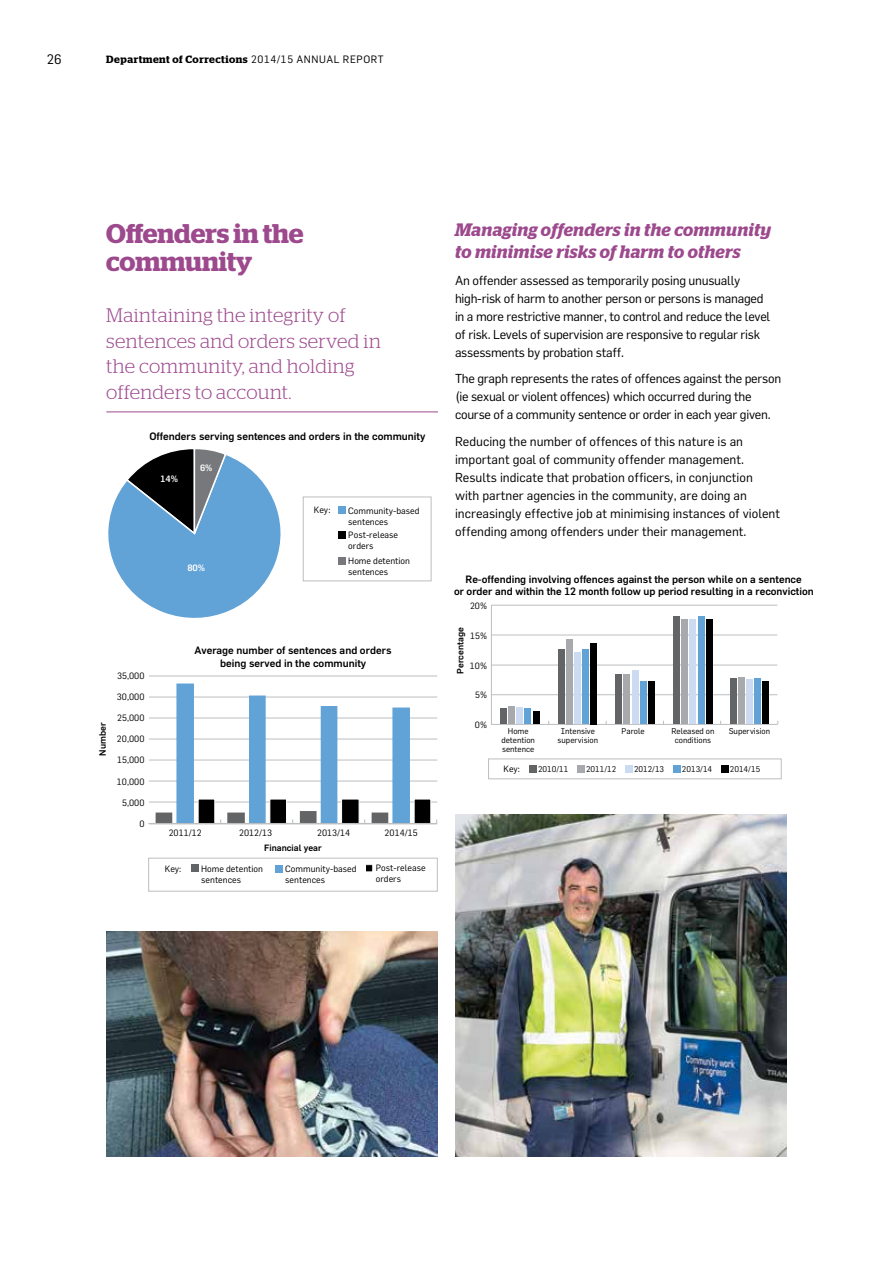
<style>
.page{position:relative;width:893px;height:1263px;background:#fff}
.page>*{position:absolute;margin:0;border:0;box-sizing:border-box;transform-origin:0 0}
.t1{font:600 27px/28.5px "Stag";color:#9d498d}
.t2{font:300 19.5px/25.5px "Stag";letter-spacing:.015em;color:#9d498d}
.t3{font:italic 600 18px/22.5px "Stag";letter-spacing:.015em;color:#9d498d}
.t4{font:13.5px "Flama Maori";color:#000}
.t5{font:12.75px/18px "Flama Maori";letter-spacing:-.02em;color:#000}
.t6{font:12.75px/18px "Flama Maori";color:#000}
.t7{font:500 10.5px/12.6px "Flama Maori";color:#000;text-align:center}
.t8{font:600 10.5px "Stag";letter-spacing:.05em;color:#000}
.t9{font:9px/10.8px "Flama Maori";color:#000}
.t10{font:9px "Flama";color:#000}
.t11{font:500 9px "Flama Maori";color:#000}
.t12{font:500 9px "Flama Maori";color:#fff}
.t13{font:8.25px/9px "Flama";color:#000;text-align:center}
.t14{font:8.25px "Flama Maori";color:#000}
.s1{font-family:"Flama Maori";font-weight:400}
</style>
<div class="page">
<hr style="left:106px;top:411px;width:332px;height:1px;background:#9d498d">
<img style="left:106px;top:931px;width:332px;height:226px">
<hr style="left:491px;top:605px;width:1px;height:119px;background:#bcbec0">
<div style="left:488px;top:758px;width:294px;height:21px;border:1px solid #bcbec0"></div>
<div style="left:721px;top:765px;width:8px;height:8px;background:#000"></div>
<div style="left:530px;top:765px;width:7px;height:8px;background:#636466"></div>
<div style="left:578px;top:765px;width:7px;height:8px;background:#a7a9ac"></div>
<div style="left:626px;top:765px;width:7px;height:8px;background:#ccdbf1"></div>
<div style="left:673px;top:765px;width:8px;height:8px;background:#61a2d7"></div>
<hr style="left:491px;top:665px;width:286px;height:1px;background:#bcbec0">
<hr style="left:491px;top:694px;width:286px;height:1px;background:#bcbec0">
<hr style="left:491px;top:635px;width:286px;height:1px;background:#bcbec0">
<hr style="left:491px;top:605px;width:286px;height:1px;background:#bcbec0">
<hr style="left:491px;top:724px;width:286px;height:1px;background:#bcbec0">
<div style="left:501px;top:709px;width:6px;height:15px;background:#636466"></div>
<div style="left:509px;top:706px;width:6px;height:18px;background:#a7a9ac"></div>
<div style="left:517px;top:707px;width:6px;height:17px;background:#ccdbf1"></div>
<div style="left:525px;top:709px;width:6px;height:15px;background:#61a2d7"></div>
<div style="left:533px;top:711px;width:6px;height:13px;background:#000"></div>
<div style="left:730px;top:678px;width:7px;height:46px;background:#636466"></div>
<div style="left:674px;top:617px;width:6px;height:107px;background:#636466"></div>
<div style="left:616px;top:675px;width:6px;height:49px;background:#636466"></div>
<div style="left:559px;top:649px;width:6px;height:75px;background:#636466"></div>
<div style="left:738px;top:677px;width:7px;height:47px;background:#a7a9ac"></div>
<div style="left:682px;top:619px;width:6px;height:105px;background:#a7a9ac"></div>
<div style="left:624px;top:675px;width:6px;height:49px;background:#a7a9ac"></div>
<div style="left:567px;top:639px;width:6px;height:85px;background:#a7a9ac"></div>
<div style="left:746px;top:680px;width:7px;height:44px;background:#ccdbf1"></div>
<div style="left:690px;top:619px;width:6px;height:105px;background:#ccdbf1"></div>
<div style="left:632px;top:671px;width:6px;height:53px;background:#ccdbf1"></div>
<div style="left:575px;top:652px;width:6px;height:72px;background:#ccdbf1"></div>
<div style="left:754px;top:678px;width:7px;height:46px;background:#61a2d7"></div>
<div style="left:698px;top:617px;width:6px;height:107px;background:#61a2d7"></div>
<div style="left:640px;top:681px;width:6px;height:43px;background:#61a2d7"></div>
<div style="left:583px;top:649px;width:6px;height:75px;background:#61a2d7"></div>
<div style="left:762px;top:681px;width:7px;height:43px;background:#000"></div>
<div style="left:706px;top:619px;width:6px;height:105px;background:#000"></div>
<div style="left:648px;top:681px;width:6px;height:43px;background:#000"></div>
<div style="left:591px;top:643px;width:6px;height:81px;background:#000"></div>
<hr style="left:149px;top:802px;width:288px;height:1px;background:#bcbec0">
<hr style="left:149px;top:781px;width:288px;height:1px;background:#bcbec0">
<hr style="left:149px;top:760px;width:288px;height:1px;background:#bcbec0">
<hr style="left:149px;top:739px;width:288px;height:1px;background:#bcbec0">
<hr style="left:149px;top:718px;width:288px;height:1px;background:#bcbec0">
<hr style="left:149px;top:697px;width:288px;height:1px;background:#bcbec0">
<hr style="left:149px;top:676px;width:288px;height:1px;background:#bcbec0">
<hr style="left:149px;top:824px;width:288px;height:1px;background:#bcbec0">
<svg style="left:156px;top:683px;width:281px;height:140px"></svg>
<div style="left:148px;top:858px;width:290px;height:33px;border:1px solid #bcbec0"></div>
<hr style="left:148px;top:823px;width:289px;height:1px;background:#bcbec0">
<div style="left:191px;top:865px;width:7px;height:7px;background:#636466"></div>
<div style="left:275px;top:866px;width:7px;height:7px;background:#61a2d7"></div>
<div style="left:365px;top:865px;width:8px;height:7px;background:#000"></div>
<div style="left:365px;top:864px;width:8px;height:8px;border:1px solid #fff"></div>
<div style="left:303px;top:497px;width:128px;height:84px;border:1px solid #bcbec0"></div>
<div style="left:338px;top:506px;width:7px;height:7px;background:#61a2d7"></div>
<div style="left:338px;top:557px;width:7px;height:7px;background:#77787b"></div>
<div style="left:338px;top:532px;width:7px;height:7px;background:#000"></div>
<svg style="left:108px;top:449px;width:173px;height:169px"></svg>
<img style="left:455px;top:814px;width:332px;height:343px">
<p class="t4" style="left:47px;top:51px;width:16px">26</p>
<p class="t8" style="left:106px;top:53px;width:279px">Department of Corrections <span class="s1">2014/15 ANNUAL REPORT</span></p>
<h1 class="t1" style="left:106px;top:219px;width:199px">Offenders in the community</h1>
<h2 class="t2" style="left:106px;top:302px;width:276px">Maintaining the integrity of sentences and orders served in the community, and holding offenders to account.</h2>
<p class="t7" style="left:149px;top:429px;width:277px">Offenders serving sentences and orders in the community</p>
<p class="t12" style="left:160px;top:473px;width:19px">14%</p>
<p class="t12" style="left:200px;top:462px;width:14px">6%</p>
<p class="t12" style="left:187px;top:562px;width:19px">80%</p>
<p class="t9" style="left:314px;top:504px;width:18px">Key:</p>
<p class="t9" style="left:348px;top:505px;width:73px">Community-based sentences</p>
<p class="t9" style="left:348px;top:555px;width:63px">Home detention sentences</p>
<p class="t9" style="left:348px;top:529px;width:51px">Post-release orders</p>
<p class="t11" style="left:97px;top:755px;width:35px;rotate:-90deg">Number</p>
<p class="t10" style="left:117px;top:670px;width:29px">35,000</p>
<p class="t10" style="left:117px;top:691px;width:29px">30,000</p>
<p class="t10" style="left:117px;top:712px;width:29px">25,000</p>
<p class="t10" style="left:117px;top:734px;width:29px">20,000</p>
<p class="t10" style="left:117px;top:755px;width:29px">15,000</p>
<p class="t10" style="left:117px;top:776px;width:29px">10,000</p>
<p class="t10" style="left:122px;top:797px;width:24px">5,000</p>
<p class="t10" style="left:139px;top:818px;width:7px">0</p>
<p class="t7" style="left:194px;top:644px;width:199px">Average number of sentences and orders being served in the community</p>
<p class="t10" style="left:169px;top:827px;width:35px">2011/12</p>
<p class="t10" style="left:239px;top:827px;width:35px">2012/13</p>
<p class="t10" style="left:317px;top:827px;width:35px">2013/14</p>
<p class="t10" style="left:385px;top:827px;width:35px">2014/15</p>
<p class="t9" style="left:165px;top:863px;width:18px">Key:</p>
<p class="t11" style="left:264px;top:842px;width:59px">Financial year</p>
<p class="t9" style="left:201px;top:863px;width:63px">Home detention sentences</p>
<p class="t9" style="left:285px;top:863px;width:73px">Community-based sentences</p>
<p class="t9" style="left:376px;top:862px;width:51px">Post-release orders</p>
<h3 class="t3" style="left:455px;top:218px;width:318px">Managing offenders in the community to minimise risks of harm to others</h3>
<p class="t5" style="left:455px;top:271px;width:317px">An offender assessed as temporarily posing unusually high-risk of harm to another person or persons is managed in a more restrictive manner, to control and reduce the level of risk. Levels of supervision are responsive to regular risk assessments by probation staff.</p>
<p class="t5" style="left:455px;top:369px;width:328px">The graph represents the rates of offences against the person (ie sexual or violent offences) which occurred during the course of a community sentence or order in each year given.</p>
<p class="t6" style="left:455px;top:432px;width:327px">Reducing the number of offences of this nature is an important goal of community offender management.<br>Results indicate that probation officers, in conjunction with partner agencies in the community, are doing an increasingly effective job at minimising instances of violent offending among offenders under their management.</p>
<p class="t7" style="left:454px;top:572px;width:361px">Re-offending involving offences against the person while on a sentence<br>or order and within the 12 month follow up period resulting in a reconviction</p>
<p class="t10" style="left:470px;top:601px;width:18px">20%</p>
<p class="t11" style="left:455px;top:674px;width:48px;rotate:-90deg">Percentage</p>
<p class="t10" style="left:470px;top:630px;width:18px">15%</p>
<p class="t10" style="left:470px;top:660px;width:19px">10%</p>
<p class="t10" style="left:475px;top:689px;width:13px">5%</p>
<p class="t10" style="left:475px;top:719px;width:14px">0%</p>
<p class="t13" style="left:501px;top:726px;width:35px">Home detention sentence</p>
<p class="t13" style="left:558px;top:726px;width:42px">Intensive supervision</p>
<p class="t13" style="left:621px;top:726px;width:25px">Parole</p>
<p class="t13" style="left:671px;top:726px;width:45px">Released on conditions</p>
<p class="t13" style="left:729px;top:726px;width:43px">Supervision</p>
<p class="t9" style="left:503px;top:763px;width:18px">Key:</p>
<p class="t14" style="left:538px;top:764px;width:32px">2010/11</p>
<p class="t14" style="left:586px;top:764px;width:32px">2011/12</p>
<p class="t14" style="left:634px;top:764px;width:32px">2012/13</p>
<p class="t14" style="left:682px;top:764px;width:32px">2013/14</p>
<p class="t14" style="left:730px;top:764px;width:32px">2014/15</p>
</div>
